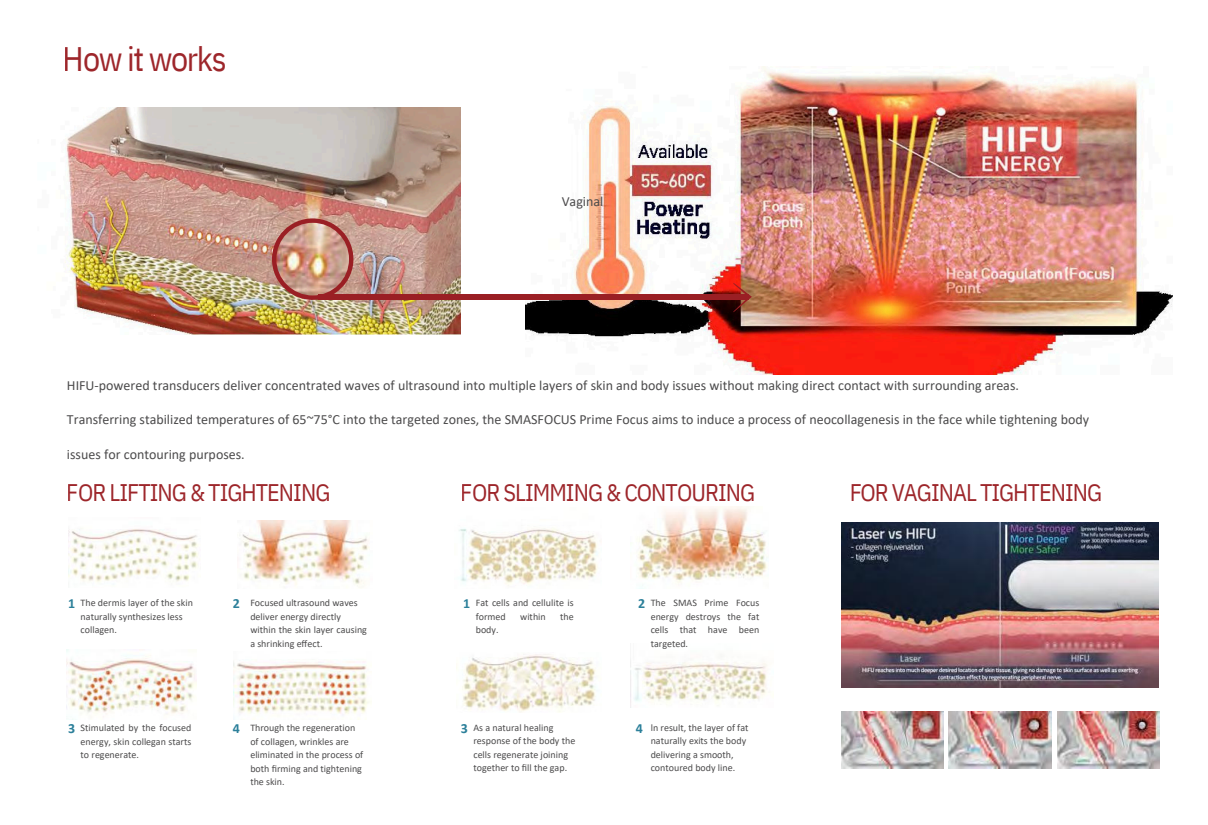
<style>
.page{position:relative;width:1208px;height:825px;background:#fff}
.page>*{position:absolute;margin:0;border:0;box-sizing:border-box;transform-origin:0 0}
.t1{font:34px "IBM Plex Sans Cond";letter-spacing:-.04em;color:#9a1f24}
.t2{font:24px "IBM Plex Sans Cond";letter-spacing:-.04em;color:#9a1f24}
.t3{font:14px "Calibri";color:#4c4b4c}
.t4{font:700 14px "Calibri";color:#2c809a}
.t5{font:10px/13.5px "Calibri";color:#4c4b4c}
</style>
<div class="page">
<img style="left:525px;top:67px;width:647px;height:307px">
<img style="left:65px;top:107px;width:395px;height:227px">
<img style="left:272px;top:218px;width:81px;height:82px">
<hr style="left:318px;top:295px;width:431px;height:4px;background:#9a1f24">
<svg style="left:733px;top:283px;width:19px;height:29px"></svg>
<img style="left:67px;top:650px;width:129px;height:70px">
<img style="left:68px;top:529px;width:130px;height:53px">
<img style="left:239px;top:521px;width:131px;height:65px">
<img style="left:234px;top:661px;width:137px;height:58px">
<img style="left:459px;top:528px;width:139px;height:58px">
<img style="left:638px;top:507px;width:129px;height:82px">
<img style="left:462px;top:654px;width:134px;height:59px">
<img style="left:630px;top:656px;width:137px;height:52px">
<img style="left:841px;top:523px;width:317px;height:164px">
<img style="left:841px;top:712px;width:103px;height:56px">
<img style="left:949px;top:712px;width:102px;height:56px">
<img style="left:1057px;top:712px;width:102px;height:56px">
<h1 class="t1" style="left:63px;top:37px;width:165px">How it works</h1>
<p class="t3" style="left:561px;top:195px;width:43px">Vaginal</p>
<p class="t3" style="left:67px;top:379px;width:953px">HIFU-powered transducers deliver concentrated waves of ultrasound into multiple layers of skin and body issues without making direct contact with surrounding areas.</p>
<p class="t3" style="left:67px;top:414px;width:1023px">Transferring stabilized temperatures of 65~75°C into the targeted zones, the SMASFOCUS Prime Focus aims to induce a process of neocollagenesis in the face while tightening body</p>
<p class="t3" style="left:67px;top:448px;width:179px">issues for contouring purposes.</p>
<h2 class="t2" style="left:67px;top:477px;width:265px">FOR LIFTING &amp; TIGHTENING</h2>
<h2 class="t2" style="left:461px;top:477px;width:296px">FOR SLIMMING &amp; CONTOURING</h2>
<h2 class="t2" style="left:849px;top:477px;width:254px">FOR VAGINAL TIGHTENING</h2>
<p class="t4" style="left:68px;top:598px;width:9px">1</p>
<p class="t5" style="left:81px;top:597px;width:114px">The dermis layer of the skin naturally synthesizes less collagen.</p>
<p class="t4" style="left:233px;top:598px;width:9px">2</p>
<p class="t5" style="left:250px;top:597px;width:109px">Focused ultrasound waves deliver energy directly</p>
<p class="t5" style="left:250px;top:624px;width:118px">within the skin layer causing a shrinking effect.</p>
<h2 class="t4" style="left:463px;top:598px;width:9px">1</h2>
<p class="t5" style="left:476px;top:597px;width:99px">Fat cells and cellulite is formed</p>
<p class="t5" style="left:520px;top:611px;width:27px">within</p>
<p class="t5" style="left:560px;top:611px;width:15px">the</p>
<p class="t5" style="left:476px;top:624px;width:24px">body.</p>
<p class="t4" style="left:638px;top:598px;width:9px">2</p>
<h2 class="t5" style="left:650px;top:597px;width:110px;text-align:justify">The SMAS Prime Focus energy destroys the fat cells that have been targeted.</h2>
<p class="t4" style="left:68px;top:723px;width:9px">3</p>
<p class="t5" style="left:81px;top:722px;width:112px;text-align:justify">Stimulated by the focused energy, skin collegan starts to regenerate.</p>
<p class="t4" style="left:233px;top:723px;width:9px">4</p>
<p class="t4" style="left:461px;top:722px;width:9px">3</p>
<p class="t4" style="left:636px;top:722px;width:9px">4</p>
<p class="t5" style="left:473px;top:722px;width:103px">As a natural healing response of the body the cells regenerate joining together to fill the gap.</p>
<p class="t5" style="left:650px;top:722px;width:99px">ln result, the layer of fat naturally exits the body delivering a smooth, contoured body line.</p>
<p class="t5" style="left:250px;top:722px;width:114px">Through the regeneration of collagen, wrinkles are eliminated in the process of both firming and tightening the skin.</p>
</div>
